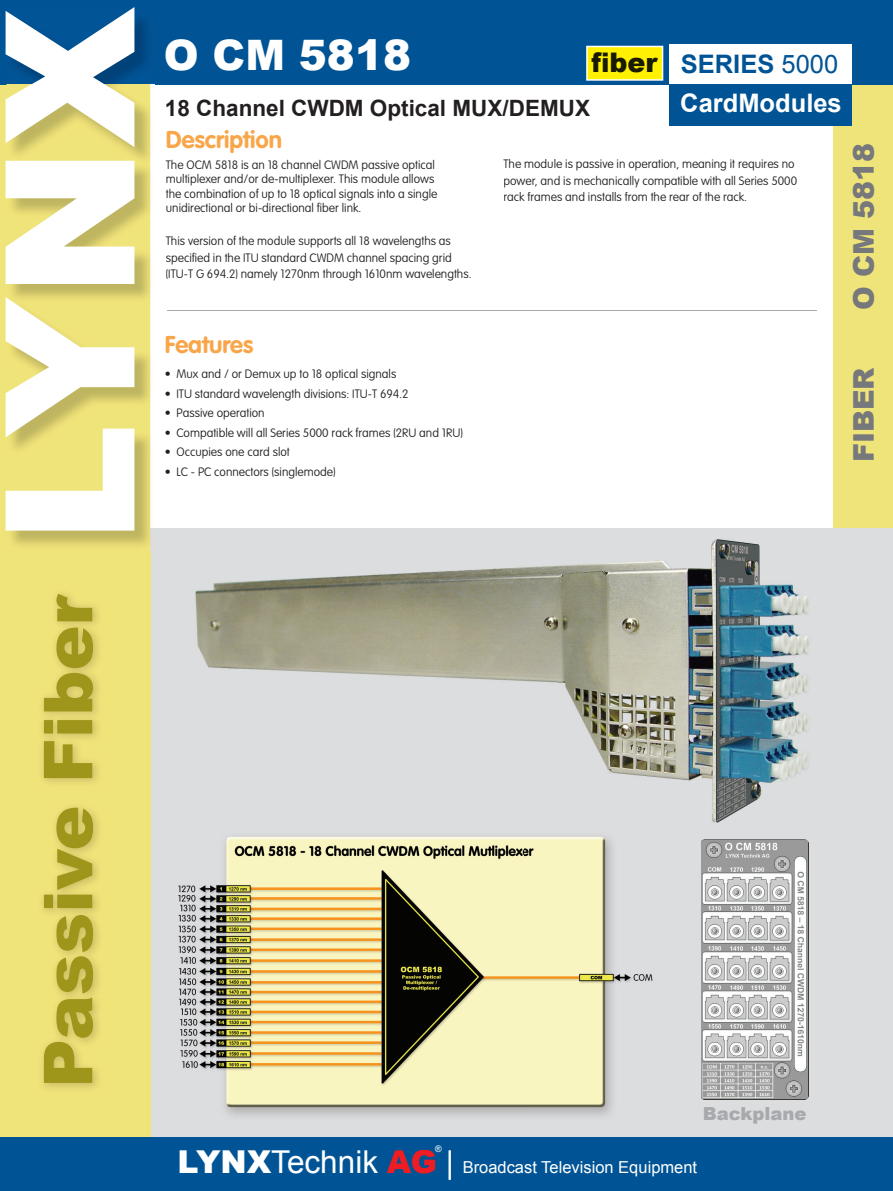
<style>
.page{position:relative;width:893px;height:1191px;background:#fff}
.page>*{position:absolute;margin:0;border:0;box-sizing:border-box;transform-origin:0 0}
.t1{font:900 180px "Arial";color:#fff}
.t2{font:900 67.5px "Arial";color:#9e951b}
.t3{font:900 42px "Arial";color:#fff}
.t4{font:900 28.5px "Arial";color:#76787b}
.t5{font:900 27px "Arial";color:#191a00}
.t6{font:700 25.5px/39.2px "Arial";color:#fff}
.t7{font:700 24px "VAG Rounded";color:#f9a64a}
.t8{font:700 22.5px "Arial";color:#231f20}
.t9{font:900 18px "Arial";color:#a8a9ad}
.t10{font:16.5px "Arial";color:#fff}
.t11{font:100 12px/16.5px "VAG Rounded";color:#231f20}
.t12{font:9px "Arial";color:#fff}
.s1{color:#005495}
.s2{font-weight:400;color:#005495}
.s3{font-weight:900;font-size:31.5px}
.s4{font-size:31.5px}
.s5{font-weight:900;font-size:31.5px;color:#ee1d23}
</style>
<div class="page">
<div style="left:833px;top:83px;width:60px;height:580px;background:#efe47a"></div>
<div style="left:150px;top:528px;width:743px;height:612px;background:#dcdddf"></div>
<img style="left:150px;top:810px;width:503px;height:324px">
<svg style="left:0;top:78px;width:150px;height:1062px;background:#e9de76"></svg>
<div style="left:0;top:0;width:893px;height:84px;background:#005495"></div>
<div style="left:670px;top:44px;width:182px;height:40px;background:#fff"></div>
<div style="left:670px;top:84px;width:182px;height:41px;background:#005495"></div>
<div style="left:0;top:1137px;width:893px;height:54px;background:#005495"></div>
<img style="left:6px;top:20px;width:145px;height:530px">
<hr style="left:167px;top:310px;width:649px;height:1px;background:#a8a9ad">
<svg style="left:586px;top:46px;width:77px;height:35px"></svg>
<div style="left:592px;top:52px;width:66px;height:20px;background:#fff101"></div>
<img style="left:195px;top:539px;width:615px;height:284px">
<img style="left:184px;top:810px;width:502px;height:21px">
<img style="left:701px;top:839px;width:107px;height:260px">
<h1 class="t1" style="left:-61px;top:544px;width:538px;rotate:-90deg">LYNX</h1>
<h2 class="t2" style="left:19px;top:1087px;width:495px;rotate:-90deg">Passive Fiber</h2>
<h3 class="t3" style="left:164px;top:24px;width:249px">O CM 5818</h3>
<h3 class="t5" style="left:591px;top:43px;width:67px">fiber</h3>
<h3 class="t6" style="left:680px;top:46px;width:163px"><span class="s1">SERIES</span> <span class="s2">5000<br></span>CardModules</h3>
<h3 class="t8" style="left:165px;top:93px;width:427px">18 Channel CWDM Optical MUX/DEMUX</h3>
<p class="t11" style="left:503px;top:156px;width:295px">The module is passive in operation, meaning it requires no power, and is mechanically compatible with all Series 5000 rack frames and installs from the rear of the rack.</p>
<h3 class="t7" style="left:166px;top:126px;width:118px">Description</h3>
<p class="t11" style="left:166px;top:158px;width:273px;line-height:14.4px">The OCM 5818 is an 18 channel CWDM passive optical multiplexer and/or de-multiplexer. This module allows the combination of up to 18 optical signals into a single unidirectional or bi-directional fiber link.</p>
<p class="t11" style="left:166px;top:233px;width:307px">This version of the module supports all 18 wavelengths as specified in the ITU standard CWDM channel spacing grid (ITU-T G 694.2) namely 1270nm through 1610nm wavelengths.</p>
<h3 class="t7" style="left:165px;top:330px;width:90px">Features</h3>
<p class="t11" style="left:165px;top:366px;width:233px">• Mux and / or Demux up to 18 optical signals</p>
<p class="t11" style="left:165px;top:385px;width:245px">• ITU standard wavelength divisions: ITU-T 694.2</p>
<p class="t11" style="left:165px;top:405px;width:101px">• Passive operation</p>
<p class="t11" style="left:165px;top:424px;width:300px">• Compatible will all Series 5000 rack frames (2RU and 1RU)</p>
<p class="t11" style="left:165px;top:444px;width:127px">• Occupies one card slot</p>
<p class="t11" style="left:165px;top:463px;width:172px">• LC - PC connectors (singlemode)</p>
<h3 class="t4" style="left:843px;top:310px;width:169px;rotate:-90deg">O CM 5818</h3>
<h3 class="t4" style="left:843px;top:462px;width:97px;rotate:-90deg">FIBER</h3>
<h3 class="t9" style="left:703px;top:1100px;width:105px">Backplane</h3>
<p class="t12" style="left:435px;top:1143px;width:8px">®</p>
<h3 class="t10" style="left:177px;top:1156px;width:521px"><span class="s3">LYNX</span><span class="s4">Technik</span> <span class="s5">AG</span> <span class="s4">|</span> Broadcast Television Equipment</h3>
</div>
